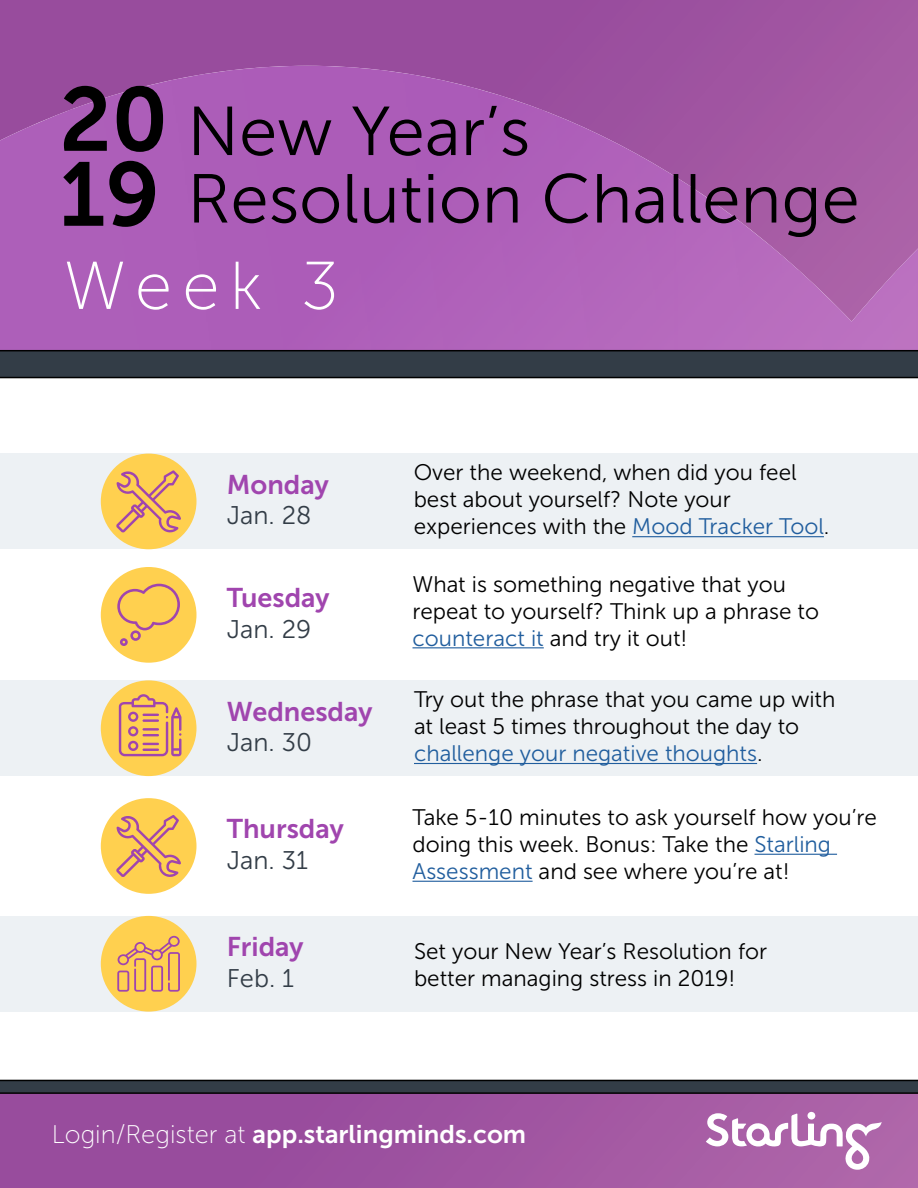
<style>
.page{position:relative;width:918px;height:1188px;background:#fff}
.page>*{position:absolute;margin:0;border:0;box-sizing:border-box;transform-origin:0 0}
.t1{font:90px/75px "Museo Sans 700";color:#000}
.t2{font:69px/67.5px "Museo Sans 300";color:#000}
.t3{font:67.5px "Museo Sans 100";color:#fff}
.t4{font:27px "Museo Sans 700";color:#a045ae}
.t5{font:25.5px "Museo Sans 700";color:#fff}
.t6{font:25.5px "Museo Sans 300";color:#333d47}
.t7{font:22.5px/27px "Museo Sans 300";color:#000}
.s1{color:#215e9e}
.s2{font-family:"Museo Sans 100"}
</style>
<div class="page">
<svg style="left:0;top:0;width:918px;height:270px;background:#9e53a0"></svg>
<img style="left:678px;top:270px;width:240px;height:80px">
<img style="left:0;top:109px;width:678px;height:241px">
<img style="left:675px;top:177px;width:108px;height:96px">
<img style="left:781px;top:255px;width:20px;height:18px">
<img style="left:895px;top:249px;width:23px;height:24px">
<img style="left:67px;top:66px;width:478px;height:45px">
<svg style="left:0;top:350px;width:918px;height:28px;background:#2e3740"></svg>
<div style="left:0;top:916px;width:918px;height:96px;background:#edf1f4"></div>
<div style="left:0;top:680px;width:918px;height:96px;background:#edf1f4"></div>
<div style="left:0;top:454px;width:918px;height:95px;background:#edf1f4"></div>
<hr style="left:632px;top:536px;width:192px;height:1px;background:#215e9e">
<hr style="left:412px;top:647px;width:132px;height:1px;background:#215e9e">
<hr style="left:414px;top:763px;width:343px;height:1px;background:#215e9e">
<hr style="left:755px;top:854px;width:82px;height:1px;background:#215e9e">
<hr style="left:412px;top:881px;width:121px;height:1px;background:#215e9e">
<div style="left:101px;top:454px;width:95px;height:95px;background:#ffd04f;border-radius:50%"></div>
<svg style="left:116px;top:470px;width:65px;height:63px"></svg>
<div style="left:101px;top:798px;width:95px;height:96px;background:#ffd04f;border-radius:50%"></div>
<svg style="left:116px;top:815px;width:65px;height:62px"></svg>
<div style="left:0;top:1092px;width:918px;height:96px;background:linear-gradient(to right,#93469a,#ad64a8)"></div>
<div style="left:101px;top:680px;width:95px;height:96px;background:#ffd04f;border-radius:50%"></div>
<svg style="left:119px;top:694px;width:62px;height:62px"></svg>
<div style="left:101px;top:916px;width:95px;height:96px;background:#ffd04f;border-radius:50%"></div>
<svg style="left:117px;top:936px;width:63px;height:56px"></svg>
<div style="left:101px;top:567px;width:95px;height:96px;background:#ffd04f;border-radius:50%"></div>
<svg style="left:117px;top:584px;width:63px;height:62px"></svg>
<svg style="left:0;top:1080px;width:918px;height:14px;background:#293139"></svg>
<svg style="left:706px;top:1113px;width:176px;height:57px"></svg>
<h1 class="t1" style="left:59px;top:82px;width:110px">20<br>19</h1>
<h2 class="t2" style="left:187px;top:98px;width:674px">New Year’s<br>Resolution Challenge</h2>
<h3 class="t3" style="left:64px;top:250px;width:276px">Week 3</h3>
<p class="t4" style="left:227px;top:469px;width:104px">Monday</p>
<p class="t6" style="left:227px;top:502px;width:86px">Jan. 28</p>
<p class="t4" style="left:227px;top:583px;width:104px">Tuesday</p>
<p class="t6" style="left:227px;top:615px;width:86px">Jan. 29</p>
<p class="t4" style="left:227px;top:696px;width:147px">Wednesday</p>
<p class="t6" style="left:227px;top:729px;width:87px">Jan. 30</p>
<p class="t4" style="left:227px;top:814px;width:119px">Thursday</p>
<p class="t6" style="left:227px;top:846px;width:83px">Jan. 31</p>
<p class="t4" style="left:227px;top:932px;width:78px">Friday</p>
<p class="t6" style="left:227px;top:964px;width:69px">Feb. 1</p>
<p class="t7" style="left:414px;top:459px;width:417px">Over the weekend, when did you feel best about yourself? Note your experiences with the <span class="s1">Mood Tracker Tool</span>.</p>
<p class="t7" style="left:412px;top:571px;width:408px">What is something negative that you repeat to yourself? Think up a phrase to <span class="s1">counteract it</span> and try it out!</p>
<p class="t7" style="left:414px;top:686px;width:423px">Try out the phrase that you came up with at least 5 times throughout the day to <span class="s1">challenge your negative thoughts</span>.</p>
<p class="t7" style="left:412px;top:804px;width:466px">Take 5-10 minutes to ask yourself how you’re doing this week. Bonus: Take the <span class="s1">Starling<br>Assessment</span> and see where you’re at!</p>
<p class="t7" style="left:414px;top:938px;width:355px">Set your New Year’s Resolution for better managing stress in 2019!</p>
<p class="t5" style="left:52px;top:1120px;width:476px"><span class="s2">Login/Register at</span> app.starlingminds.com</p>
</div>
